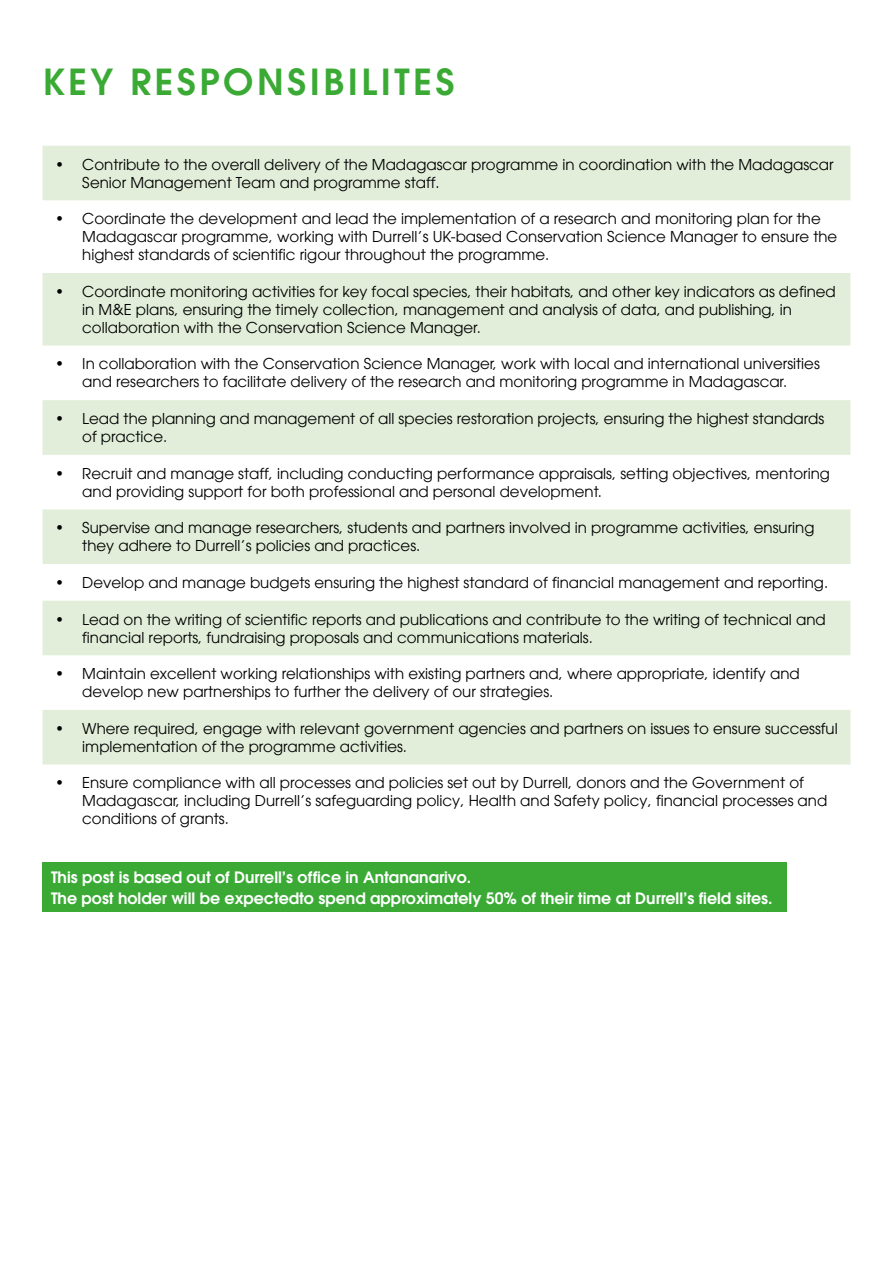
<style>
.page{position:relative;width:893px;height:1263px;background:#fff}
.page>*{position:absolute;margin:0;border:0;box-sizing:border-box;transform-origin:0 0}
.t1{font:36px "Avant Garde Gothic ITCW01 Dm";letter-spacing:.1em;color:#3aaa35}
.t2{font:15.75px/21px "Avant Garde Gothic ITCW01 Dm";color:#fff}
.t3{font:15px/18px "Avant Garde Gothic ITCW01 Bk";color:#000}
</style>
<div class="page">
<svg style="left:43px;top:146px;width:807px;height:618px;fill:#e2eeda"></svg>
<div style="left:43px;top:863px;width:744px;height:49px;background:#3aaa35"></div>
<h1 class="t1" style="left:43px;top:58px;width:413px">KEY RESPONSIBILITES</h1>
<p class="t3" style="left:82px;top:155px;width:753px;text-indent:-27px">• Contribute to the overall delivery of the Madagascar programme in coordination with the Madagascar<br>Senior Management Team and programme staff.</p>
<p class="t3" style="left:82px;top:210px;width:756px;text-indent:-27px">• Coordinate the development and lead the implementation of a research and monitoring plan for the<br>Madagascar programme, working with Durrell’s UK-based Conservation Science Manager to ensure the highest standards of scientific rigour throughout the programme.</p>
<p class="t3" style="left:82px;top:282px;width:755px;text-indent:-27px">• Coordinate monitoring activities for key focal species, their habitats, and other key indicators as defined in M&amp;E plans, ensuring the timely collection, management and analysis of data, and publishing, in collaboration with the Conservation Science Manager.</p>
<p class="t3" style="left:55px;top:355px;width:766px;text-align:center">• In collaboration with the Conservation Science Manager, work with local and international universities and researchers to facilitate delivery of the research and monitoring programme in Madagascar.</p>
<p class="t3" style="left:82px;top:410px;width:743px;text-indent:-27px">• Lead the planning and management of all species restoration projects, ensuring the highest standards of practice.</p>
<p class="t3" style="left:82px;top:464px;width:749px;text-indent:-27px">• Recruit and manage staff, including conducting performance appraisals, setting objectives, mentoring and providing support for both professional and personal development.</p>
<p class="t3" style="left:82px;top:519px;width:734px;text-indent:-27px">• Supervise and manage researchers, students and partners involved in programme activities, ensuring they adhere to Durrell’s policies and practices.</p>
<p class="t3" style="left:55px;top:573px;width:774px">• Develop and manage budgets ensuring the highest standard of financial management and reporting.</p>
<p class="t3" style="left:82px;top:610px;width:745px;text-indent:-27px">• Lead on the writing of scientific reports and publications and contribute to the writing of technical and financial reports, fundraising proposals and communications materials.</p>
<p class="t3" style="left:82px;top:665px;width:719px;text-indent:-27px">• Maintain excellent working relationships with existing partners and, where appropriate, identify and develop new partnerships to further the delivery of our strategies.</p>
<p class="t3" style="left:82px;top:719px;width:757px;text-indent:-27px">• Where required, engage with relevant government agencies and partners on issues to ensure successful implementation of the programme activities.</p>
<p class="t3" style="left:82px;top:774px;width:746px;text-indent:-27px">• Ensure compliance with all processes and policies set out by Durrell, donors and the Government of<br>Madagascar, including Durrell’s safeguarding policy, Health and Safety policy, financial processes and conditions of grants.</p>
<p class="t2" style="left:51px;top:866px;width:723px">This post is based out of Durrell’s office in Antananarivo.<br>The post holder will be expectedto spend approximately 50% of their time at Durrell’s field sites.</p>
</div>
